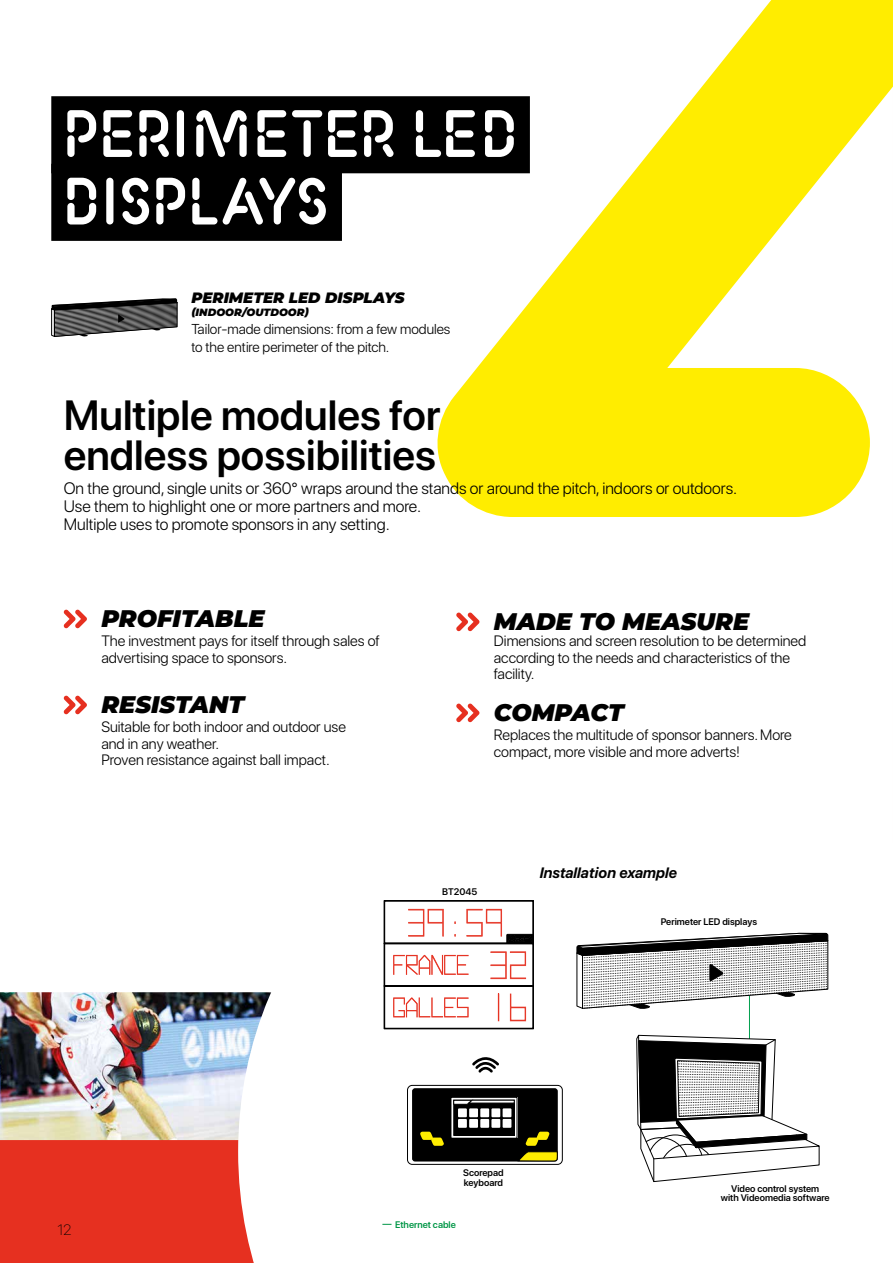
<style>
.page{position:relative;width:893px;height:1263px;background:#fff}
.page>*{position:absolute;margin:0;border:0;box-sizing:border-box;transform-origin:0 0}
.t1{font:72px/67.5px "Fluo";letter-spacing:.01em;color:#fff}
.t2{font:600 42px/40.5px "SF Pro Display";color:#000}
.t3{font:italic 900 24px "Montserrat";color:#000}
.t4{font:300 16.5px/18px "SF Pro Display";color:#000}
.t5{font:300 15px/16.5px "SF Pro Display";color:#000}
.t6{font:italic 900 15px "Montserrat";color:#000}
.t7{font:italic 700 15px "SF Pro Display";color:#000}
.t8{font:100 15px "SF Pro Display";color:#000}
.t9{font:300 14.25px/18px "SF Pro Display";color:#000}
.t10{font:italic 900 10.5px "Montserrat";color:#000}
.t11{font:600 9.45px/9.4px "SF Pro Display";color:#000}
.t12{font:600 9.45px "SF Pro Display";color:#009646}
</style>
<div class="page">
<div style="left:0;top:1064px;width:457px;height:199px;background:#e63020"></div>
<img style="left:0;top:992px;width:238px;height:148px">
<svg style="left:432px;top:0;width:461px;height:723px"></svg>
<div style="left:51px;top:96px;width:479px;height:77px;background:#000"></div>
<div style="left:51px;top:164px;width:291px;height:77px;background:#000"></div>
<svg style="left:238px;top:900px;width:588px;height:363px"></svg>
<svg style="left:64px;top:609px;width:23px;height:19px"></svg>
<svg style="left:64px;top:695px;width:23px;height:19px"></svg>
<svg style="left:456px;top:612px;width:23px;height:19px"></svg>
<svg style="left:456px;top:703px;width:23px;height:19px"></svg>
<svg style="left:51px;top:299px;width:127px;height:38px"></svg>
<hr style="left:749px;top:994px;width:1px;height:45px;background:#009f4d">
<svg style="left:472px;top:1057px;width:27px;height:16px"></svg>
<svg style="left:636px;top:1035px;width:185px;height:147px"></svg>
<div style="left:407px;top:1085px;width:155px;height:79px;border:1px solid #000;border-radius:5px"></div>
<div style="left:413px;top:1089px;width:144px;height:72px;background:#000;border-radius:2px"></div>
<div style="left:412px;top:1088px;width:145px;height:73px;border:1px solid #000;border-radius:2px"></div>
<svg style="left:453px;top:1099px;width:62px;height:37px"></svg>
<div style="left:451px;top:1097px;width:66px;height:41px;border:1px solid #000"></div>
<svg style="left:455px;top:1105px;width:57px;height:28px"></svg>
<div style="left:453px;top:1100px;width:61px;height:35px;border:1px solid #000"></div>
<svg style="left:420px;top:1132px;width:24px;height:14px"></svg>
<svg style="left:518px;top:1132px;width:40px;height:29px"></svg>
<div style="left:458px;top:1108px;width:9px;height:9px;background:#fff"></div>
<div style="left:469px;top:1108px;width:9px;height:9px;background:#fff"></div>
<div style="left:480px;top:1108px;width:9px;height:9px;background:#fff"></div>
<div style="left:491px;top:1108px;width:9px;height:9px;background:#fff"></div>
<div style="left:503px;top:1108px;width:8px;height:9px;background:#fff"></div>
<div style="left:458px;top:1119px;width:9px;height:9px;background:#fff"></div>
<div style="left:469px;top:1119px;width:9px;height:9px;background:#fff"></div>
<div style="left:480px;top:1119px;width:9px;height:9px;background:#fff"></div>
<div style="left:491px;top:1119px;width:9px;height:9px;background:#fff"></div>
<div style="left:503px;top:1119px;width:8px;height:9px;background:#fff"></div>
<svg style="left:453px;top:1100px;width:62px;height:5px"></svg>
<svg style="left:384px;top:900px;width:150px;height:129px"></svg>
<svg style="left:574px;top:933px;width:255px;height:76px"></svg>
<h1 class="t1" style="left:64px;top:105px;width:455px">PERIMETER LED<br>DISPLAYS</h1>
<p class="t6" style="left:191px;top:286px;width:215px">PERIMETER LED DISPLAYS</p>
<p class="t10" style="left:191px;top:305px;width:119px">(INDOOR/OUTDOOR)</p>
<p class="t9" style="left:191px;top:321px;width:260px">Tailor-made dimensions: from a few modules to the entire perimeter of the pitch.</p>
<h2 class="t2" style="left:64px;top:395px;width:378px">Multiple modules for endless possibilities</h2>
<p class="t4" style="left:64px;top:479px;width:675px">On the ground, single units or 360° wraps around the stands or around the pitch, indoors or outdoors.<br>Use them to highlight one or more partners and more.<br>Multiple uses to promote sponsors in any setting.</p>
<h3 class="t3" style="left:101px;top:600px;width:165px">PROFITABLE</h3>
<p class="t5" style="left:101px;top:633px;width:280px">The investment pays for itself through sales of advertising space to sponsors.</p>
<h3 class="t3" style="left:101px;top:686px;width:144px">RESISTANT</h3>
<p class="t5" style="left:101px;top:719px;width:246px">Suitable for both indoor and outdoor use and in any weather.<br>Proven resistance against ball impact.</p>
<h3 class="t3" style="left:494px;top:603px;width:257px">MADE TO MEASURE</h3>
<p class="t5" style="left:494px;top:633px;width:314px">Dimensions and screen resolution to be determined according to the needs and characteristics of the facility.</p>
<h3 class="t3" style="left:494px;top:694px;width:132px">COMPACT</h3>
<p class="t5" style="left:494px;top:727px;width:299px">Replaces the multitude of sponsor banners. More compact, more visible and more adverts!</p>
<p class="t11" style="left:442px;top:887px;width:37px">BT2045</p>
<p class="t7" style="left:540px;top:862px;width:139px">Installation example</p>
<p class="t11" style="left:661px;top:917px;width:98px">Perimeter LED displays</p>
<p class="t8" style="left:57px;top:1221px;width:16px">12</p>
<p class="t11" style="left:463px;top:1168px;width:42px">Scorepad keyboard</p>
<p class="t12" style="left:395px;top:1219px;width:62px">Ethernet cable</p>
<p class="t11" style="left:721px;top:1183px;width:110px;text-align:center">Video control system<br>with Videomedia software</p>
</div>
